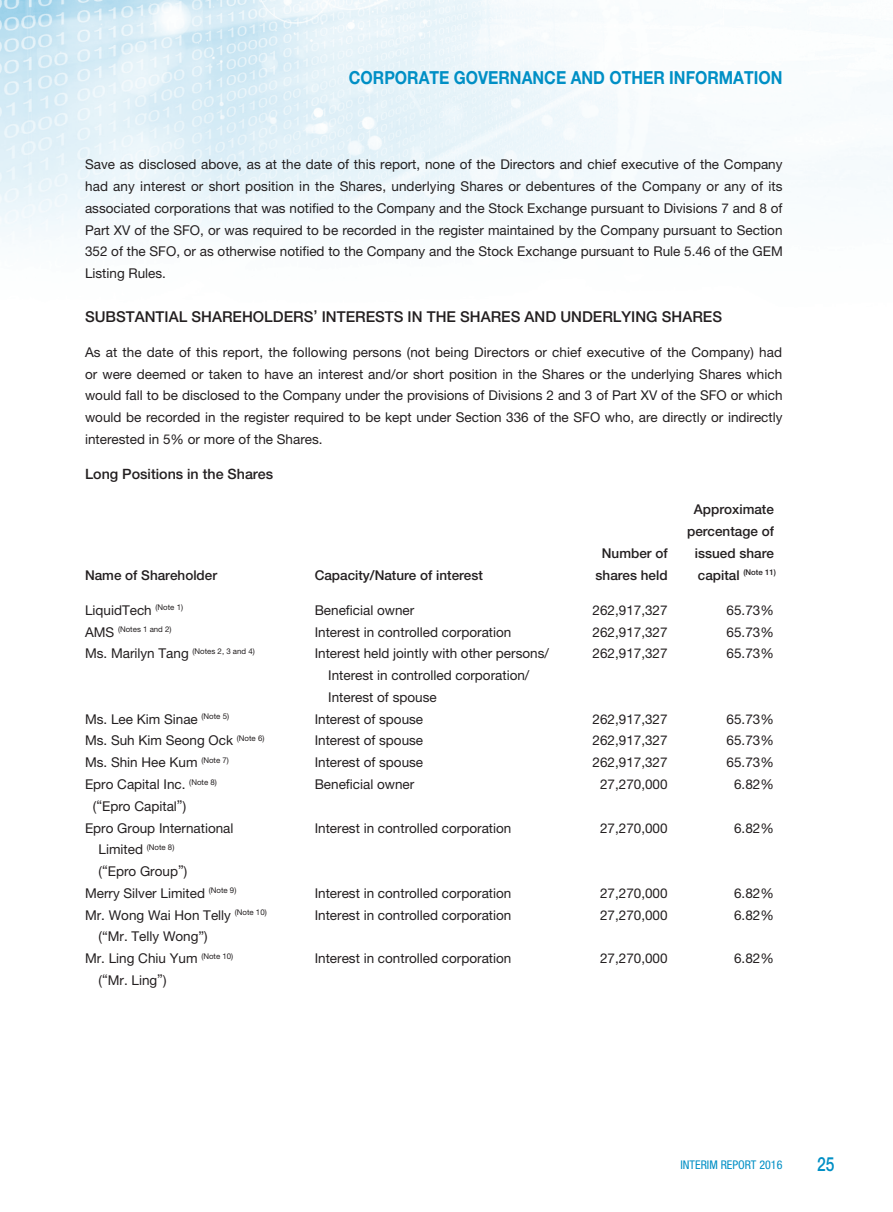
<style>
.page{position:relative;width:893px;height:1212px;background:#fff}
.page>*{position:absolute;margin:0;border:0;box-sizing:border-box;transform-origin:0 0}
.t1{font:500 19.5px "Helvetica Neue LT Std";color:#008fc5;scale:.8 1}
.t2{font:700 18px "Helvetica Neue LT Std";color:#008fc5;scale:.88 1}
._3__標題{font:500 15px "Helvetica Neue LT Std";color:#231f20}
._4__副標題{font:500 14.25px "Helvetica Neue LT Std";color:#231f20}
._1__內文{font:13.5px/21.8px "Helvetica Neue LT Std";color:#231f20;text-align:justify}
._1__內文-2{font:500 13.5px "Helvetica Neue LT Std";color:#231f20}
.t3{font:condensed 12px "Helvetica Neue LT Std";color:#008fc5}
._1__內文-3{font:500 7.8px "Helvetica Neue LT Std";color:#231f20}
._1__內文-4{font:7.8px "Helvetica Neue LT Std";color:#231f20}
.s1{font-size:13.5px}
</style>
<div class="page">
<img style="left:0;top:0;width:893px;height:241px">
<h2 class="t2" style="left:349px;top:67px;width:494px">CORPORATE GOVERNANCE AND OTHER INFORMATION</h2>
<p class="_1__內文" style="left:85px;top:154px;width:699px">Save as disclosed above, as at the date of this report, none of the Directors and chief executive of the Company had any interest or short position in the Shares, underlying Shares or debentures of the Company or any of its associated corporations that was notified to the Company and the Stock Exchange pursuant to Divisions 7 and 8 of Part XV of the SFO, or was required to be recorded in the register maintained by the Company pursuant to Section 352 of the SFO, or as otherwise notified to the Company and the Stock Exchange pursuant to Rule 5.46 of the GEM Listing Rules.</p>
<p class="_3__標題" style="left:85px;top:307px;width:639px">SUBSTANTIAL SHAREHOLDERS’ INTERESTS IN THE SHARES AND UNDERLYING SHARES</p>
<p class="_1__內文" style="left:85px;top:341px;width:699px">As at the date of this report, the following persons (not being Directors or chief executive of the Company) had or were deemed or taken to have an interest and/or short position in the Shares or the underlying Shares which would fall to be disclosed to the Company under the provisions of Divisions 2 and 3 of Part XV of the SFO or which would be recorded in the register required to be kept under Section 336 of the SFO who, are directly or indirectly interested in 5% or more of the Shares.</p>
<p class="_4__副標題" style="left:85px;top:466px;width:190px">Long Positions in the Shares</p>
<p class="_1__內文-2" style="left:85px;top:567px;width:134px">Name of Shareholder</p>
<p class="_1__內文-2" style="left:315px;top:567px;width:170px">Capacity/Nature of interest</p>
<p class="_1__內文-2" style="left:602px;top:545px;width:67px">Number of</p>
<p class="_1__內文-2" style="left:596px;top:567px;width:74px">shares held</p>
<p class="_1__內文-2" style="left:694px;top:502px;width:82px">Approximate</p>
<p class="_1__內文-2" style="left:687px;top:523px;width:88px">percentage of</p>
<p class="_1__內文-2" style="left:695px;top:545px;width:81px">issued share</p>
<p class="_1__內文-3" style="left:698px;top:568px;width:80px"><span class="s1">capital</span> (Note 11)</p>
<p class="_1__內文" style="left:85px;top:599px;width:100px">LiquidTech <sup>(Note</sup> <sup>1)</sup></p>
<p class="_1__內文" style="left:315px;top:599px;width:101px">Beneficial owner</p>
<p class="_1__內文" style="left:592px;top:599px;width:77px">262,917,327</p>
<p class="_1__內文" style="left:727px;top:599px;width:49px">65.73%</p>
<p class="_1__內文-4" style="left:85px;top:625px;width:88px"><span class="s1">AMS</span> (Notes 1 and 2)</p>
<p class="_1__內文" style="left:315px;top:621px;width:198px">Interest in controlled corporation</p>
<p class="_1__內文" style="left:592px;top:621px;width:77px">262,917,327</p>
<p class="_1__內文" style="left:727px;top:621px;width:49px">65.73%</p>
<p class="_1__內文" style="left:85px;top:643px;width:171px">Ms. Marilyn Tang <sup>(Notes</sup> <sup>2,</sup> <sup>3</sup> <sup>and</sup> <sup>4)</sup></p>
<p class="_1__內文" style="left:315px;top:643px;width:236px">Interest held jointly with other persons/</p>
<p class="_1__內文" style="left:328px;top:664px;width:203px">Interest in controlled corporation/</p>
<p class="_1__內文" style="left:328px;top:686px;width:110px">Interest of spouse</p>
<p class="_1__內文" style="left:592px;top:643px;width:77px">262,917,327</p>
<p class="_1__內文" style="left:727px;top:643px;width:49px">65.73%</p>
<p class="_1__內文" style="left:85px;top:708px;width:146px">Ms. Lee Kim Sinae <sup>(Note</sup> <sup>5)</sup></p>
<p class="_1__內文" style="left:315px;top:708px;width:110px">Interest of spouse</p>
<p class="_1__內文" style="left:592px;top:708px;width:77px">262,917,327</p>
<p class="_1__內文" style="left:727px;top:708px;width:49px">65.73%</p>
<p class="_1__內文" style="left:85px;top:730px;width:181px">Ms. Suh Kim Seong Ock <sup>(Note</sup> <sup>6)</sup></p>
<p class="_1__內文" style="left:315px;top:730px;width:110px">Interest of spouse</p>
<p class="_1__內文" style="left:592px;top:730px;width:77px">262,917,327</p>
<p class="_1__內文" style="left:727px;top:730px;width:49px">65.73%</p>
<p class="_1__內文" style="left:85px;top:751px;width:145px">Ms. Shin Hee Kum <sup>(Note</sup> <sup>7)</sup></p>
<p class="_1__內文" style="left:315px;top:751px;width:110px">Interest of spouse</p>
<p class="_1__內文" style="left:592px;top:751px;width:77px">262,917,327</p>
<p class="_1__內文" style="left:727px;top:751px;width:49px">65.73%</p>
<p class="_1__內文" style="left:85px;top:773px;width:133px">Epro Capital Inc. <sup>(Note</sup> <sup>8)</sup></p>
<p class="_1__內文" style="left:93px;top:795px;width:95px">(“Epro Capital”)</p>
<p class="_1__內文" style="left:315px;top:773px;width:101px">Beneficial owner</p>
<p class="_1__內文" style="left:600px;top:773px;width:69px">27,270,000</p>
<p class="_1__內文" style="left:734px;top:773px;width:41px">6.82%</p>
<p class="_1__內文" style="left:85px;top:817px;width:150px">Epro Group International</p>
<p class="_1__內文" style="left:99px;top:838px;width:77px">Limited <sup>(Note</sup> <sup>8)</sup></p>
<p class="_1__內文" style="left:99px;top:860px;width:90px">(“Epro Group”)</p>
<p class="_1__內文" style="left:315px;top:817px;width:198px">Interest in controlled corporation</p>
<p class="_1__內文" style="left:600px;top:817px;width:69px">27,270,000</p>
<p class="_1__內文" style="left:734px;top:817px;width:41px">6.82%</p>
<p class="_1__內文" style="left:85px;top:882px;width:153px">Merry Silver Limited <sup>(Note</sup> <sup>9)</sup></p>
<p class="_1__內文" style="left:315px;top:882px;width:198px">Interest in controlled corporation</p>
<p class="_1__內文" style="left:600px;top:882px;width:69px">27,270,000</p>
<p class="_1__內文" style="left:734px;top:882px;width:41px">6.82%</p>
<p class="_1__內文" style="left:85px;top:904px;width:183px">Mr. Wong Wai Hon Telly <sup>(Note</sup> <sup>10)</sup></p>
<p class="_1__內文" style="left:99px;top:925px;width:111px">(“Mr. Telly Wong”)</p>
<p class="_1__內文" style="left:315px;top:904px;width:198px">Interest in controlled corporation</p>
<p class="_1__內文" style="left:600px;top:904px;width:69px">27,270,000</p>
<p class="_1__內文" style="left:734px;top:904px;width:41px">6.82%</p>
<p class="_1__內文" style="left:85px;top:947px;width:150px">Mr. Ling Chiu Yum <sup>(Note</sup> <sup>10)</sup></p>
<p class="_1__內文" style="left:99px;top:969px;width:70px">(“Mr. Ling”)</p>
<p class="_1__內文" style="left:315px;top:947px;width:198px">Interest in controlled corporation</p>
<p class="_1__內文" style="left:600px;top:947px;width:69px">27,270,000</p>
<p class="_1__內文" style="left:734px;top:947px;width:41px">6.82%</p>
<p class="t3" style="left:680px;top:1157px;width:103px">INTERIM REPORT 2016</p>
<p class="t1" style="left:817px;top:1152px;width:23px">25</p>
</div>
